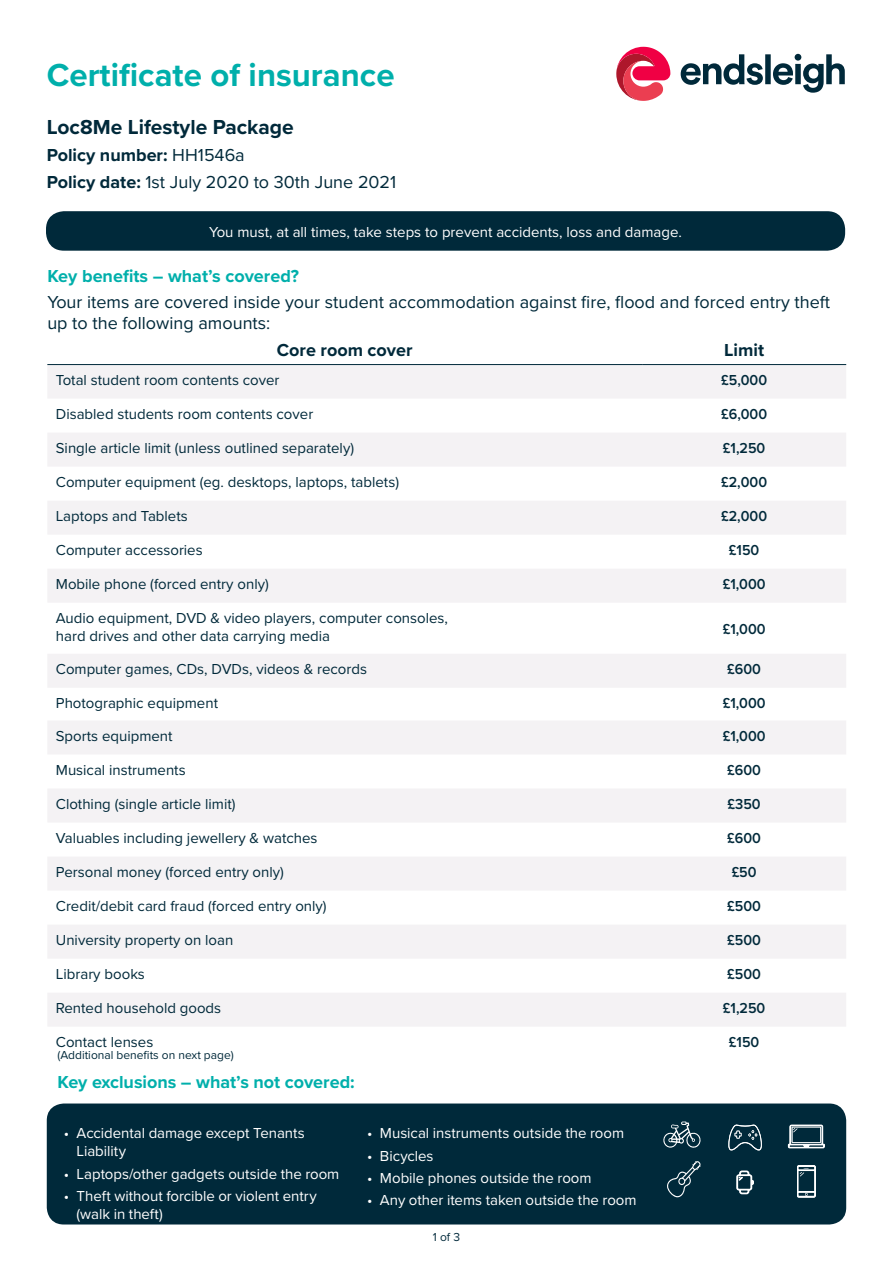
<style>
.page{position:relative;width:893px;height:1263px;background:#fff}
.page>*{position:absolute;margin:0;border:0;box-sizing:border-box;transform-origin:0 0}
.t1{font:700 33px "Proxima Nova";color:#00afab}
.t2{font:700 21px "Proxima Nova";color:#00293a}
.t3{font:18px/21px "Proxima Nova";color:#00293a}
.t4{font:700 18px "Proxima Nova";color:#00afab}
.Table_-_Header{font:700 18px "Proxima Nova";color:#00293a}
.Table_-_content{font:15px/18px "Proxima Nova";color:#00293a}
.t5{font:15px/18px "Proxima Nova";color:#fff}
.Table_-_Cost_coloumn{font:600 15px "Proxima Nova";color:#00293a;scale:.95 1}
.t6{font:12px "Proxima Nova";color:#00293a}
.s1{font-weight:400}
.s2{font-weight:700}
</style>
<div class="page">
<svg style="left:47px;top:365px;width:799px;height:661px;fill:#f6f5f6"></svg>
<hr style="left:47px;top:364px;width:595px;height:1px;background:#00293a">
<hr style="left:642px;top:364px;width:204px;height:1px;background:#00293a">
<svg style="left:616px;top:47px;width:54px;height:54px"></svg>
<svg style="left:681px;top:54px;width:164px;height:39px"></svg>
<div style="left:46px;top:211px;width:799px;height:40px;background:#00293a;border-radius:18px"></div>
<div style="left:47px;top:1103px;width:799px;height:121px;background:#00293a;border-radius:17px"></div>
<svg style="left:663px;top:1121px;width:38px;height:27px"></svg>
<svg style="left:667px;top:1161px;width:34px;height:36px"></svg>
<svg style="left:728px;top:1124px;width:34px;height:27px"></svg>
<svg style="left:736px;top:1170px;width:18px;height:24px"></svg>
<svg style="left:797px;top:1165px;width:18px;height:32px"></svg>
<svg style="left:788px;top:1125px;width:37px;height:23px"></svg>
<p class="t1" style="left:47px;top:51px;width:349px">Certificate of insurance</p>
<p class="t2" style="left:47px;top:111px;width:249px">Loc8Me Lifestyle Package</p>
<p class="Table_-_Header" style="left:47px;top:142px;width:199px">Policy number: <span class="s1">HH1546a</span></p>
<p class="t3" style="left:47px;top:171px;width:351px"><span class="s2">Policy date:</span> 1st July 2020 to 30th June 2021</p>
<p class="t5" style="left:209px;top:222px;width:474px">You must, at all times, take steps to prevent accidents, loss and damage.</p>
<p class="t4" style="left:47px;top:263px;width:253px">Key benefits – what’s covered?</p>
<p class="t3" style="left:47px;top:290px;width:784px">Your items are covered inside your student accommodation against fire, flood and forced entry theft up to the following amounts:</p>
<p class="Table_-_Header" style="left:277px;top:337px;width:137px">Core room cover</p>
<p class="Table_-_Header" style="left:724px;top:337px;width:41px">Limit</p>
<p class="Table_-_content" style="left:56px;top:370px;width:225px">Total student room contents cover</p>
<p class="Table_-_Cost_coloumn" style="left:721px;top:369px;width:50px">£5,000</p>
<p class="Table_-_content" style="left:56px;top:404px;width:259px">Disabled students room contents cover</p>
<p class="Table_-_Cost_coloumn" style="left:721px;top:403px;width:50px">£6,000</p>
<p class="Table_-_content" style="left:56px;top:438px;width:300px">Single article limit (unless outlined separately)</p>
<p class="Table_-_Cost_coloumn" style="left:723px;top:437px;width:46px">£1,250</p>
<p class="Table_-_content" style="left:56px;top:472px;width:345px">Computer equipment (eg. desktops, laptops, tablets)</p>
<p class="Table_-_Cost_coloumn" style="left:721px;top:471px;width:50px">£2,000</p>
<p class="Table_-_content" style="left:56px;top:506px;width:133px">Laptops and Tablets</p>
<p class="Table_-_Cost_coloumn" style="left:721px;top:505px;width:50px">£2,000</p>
<p class="Table_-_content" style="left:56px;top:540px;width:148px">Computer accessories</p>
<p class="Table_-_Cost_coloumn" style="left:729px;top:539px;width:33px">£150</p>
<p class="Table_-_content" style="left:56px;top:574px;width:214px">Mobile phone (forced entry only)</p>
<p class="Table_-_Cost_coloumn" style="left:723px;top:573px;width:47px">£1,000</p>
<p class="Table_-_content" style="left:56px;top:608px;width:394px">Audio equipment, DVD &amp; video players, computer consoles, hard drives and other data carrying media</p>
<p class="Table_-_Cost_coloumn" style="left:723px;top:618px;width:47px">£1,000</p>
<p class="Table_-_content" style="left:56px;top:659px;width:313px">Computer games, CDs, DVDs, videos &amp; records</p>
<p class="Table_-_Cost_coloumn" style="left:727px;top:658px;width:37px">£600</p>
<p class="Table_-_content" style="left:56px;top:693px;width:164px">Photographic equipment</p>
<p class="Table_-_Cost_coloumn" style="left:723px;top:692px;width:47px">£1,000</p>
<p class="Table_-_content" style="left:56px;top:726px;width:118px">Sports equipment</p>
<p class="Table_-_Cost_coloumn" style="left:723px;top:725px;width:47px">£1,000</p>
<p class="Table_-_content" style="left:56px;top:760px;width:131px">Musical instruments</p>
<p class="Table_-_Cost_coloumn" style="left:727px;top:759px;width:37px">£600</p>
<p class="Table_-_content" style="left:56px;top:794px;width:181px">Clothing (single article limit)</p>
<p class="Table_-_Cost_coloumn" style="left:728px;top:793px;width:36px">£350</p>
<p class="Table_-_content" style="left:56px;top:828px;width:263px">Valuables including jewellery &amp; watches</p>
<p class="Table_-_Cost_coloumn" style="left:727px;top:827px;width:37px">£600</p>
<p class="Table_-_content" style="left:56px;top:862px;width:230px">Personal money (forced entry only)</p>
<p class="Table_-_Cost_coloumn" style="left:732px;top:861px;width:28px">£50</p>
<p class="Table_-_content" style="left:56px;top:896px;width:272px">Credit/debit card fraud (forced entry only)</p>
<p class="Table_-_Cost_coloumn" style="left:727px;top:895px;width:37px">£500</p>
<p class="Table_-_content" style="left:56px;top:930px;width:179px">University property on loan</p>
<p class="Table_-_Cost_coloumn" style="left:727px;top:929px;width:37px">£500</p>
<p class="Table_-_content" style="left:56px;top:964px;width:91px">Library books</p>
<p class="Table_-_Cost_coloumn" style="left:727px;top:963px;width:37px">£500</p>
<p class="Table_-_content" style="left:56px;top:998px;width:167px">Rented household goods</p>
<p class="Table_-_Cost_coloumn" style="left:723px;top:997px;width:46px">£1,250</p>
<p class="Table_-_content" style="left:56px;top:1032px;width:99px">Contact lenses</p>
<p class="Table_-_Cost_coloumn" style="left:729px;top:1031px;width:33px">£150</p>
<p class="t6" style="left:57px;top:1046px;width:178px">(Additional benefits on next page)</p>
<p class="t4" style="left:57px;top:1068px;width:299px">Key exclusions – what’s not covered:</p>
<p class="t5" style="left:77px;top:1123px;width:230px;text-indent:-13px">• Accidental damage except Tenants<br>Liability</p>
<p class="t5" style="left:64px;top:1164px;width:277px">• Laptops/other gadgets outside the room</p>
<p class="t5" style="left:77px;top:1186px;width:242px;text-indent:-13px">• Theft without forcible or violent entry (walk in theft)</p>
<p class="t5" style="left:367px;top:1123px;width:258px">• Musical instruments outside the room</p>
<p class="t5" style="left:367px;top:1146px;width:68px">• Bicycles</p>
<p class="t5" style="left:367px;top:1168px;width:226px">• Mobile phones outside the room</p>
<p class="t5" style="left:367px;top:1190px;width:271px">• Any other items taken outside the room</p>
<p class="t6" style="left:433px;top:1227px;width:29px">1 of 3</p>
</div>
